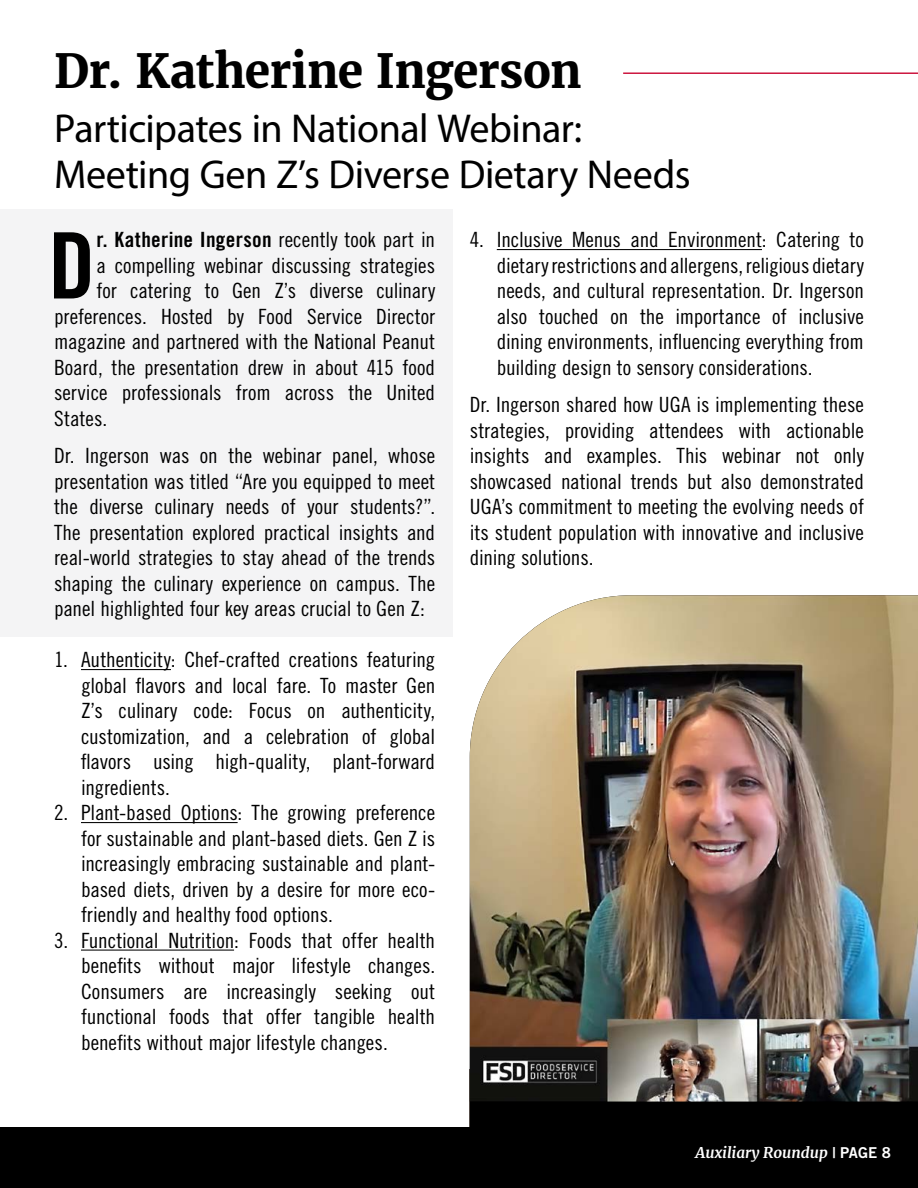
<style>
.page{position:relative;width:918px;height:1188px;background:#fff}
.page>*{position:absolute;margin:0;border:0;box-sizing:border-box;transform-origin:0 0}
.t1{font:91.65px "Trade Gothic LT Std Bd Cn 20";color:#000}
.t2{font:700 46.5px "Merriweather";letter-spacing:-.015em;color:#000}
.t3{font:40.5px/46.5px "Myriad Pro";letter-spacing:-.01em;color:#000}
.t4{font:21px/25.5px "Trade Gothic LT Std Cn 18";letter-spacing:-.005em;color:#000;text-align:justify}
.t5{font:21px "Trade Gothic LT Std Bd Cn 20";letter-spacing:.01em;color:#000}
.t6{font:italic 700 15px "Merriweather";color:#fff}
.s1{font-family:"Trade Gothic LT Std Cn 18"}
.s2{font-family:"Trade Gothic LT Std Bd 2";font-weight:400;font-style:normal}
</style>
<div class="page">
<div style="left:0;top:209px;width:453px;height:427px;background:#f4f4f5"></div>
<hr style="left:81px;top:669px;width:90px;height:1px;background:#000">
<hr style="left:81px;top:822px;width:157px;height:1px;background:#000">
<hr style="left:81px;top:950px;width:153px;height:1px;background:#000">
<hr style="left:497px;top:249px;width:265px;height:1px;background:#000">
<hr style="left:623px;top:72px;width:295px;height:2px;background:#cd163f">
<div style="left:470px;top:1102px;width:448px;height:25px;background:#000"></div>
<img style="left:470px;top:595px;width:448px;height:507px">
<div style="left:0;top:1127px;width:918px;height:61px;background:#000"></div>
<h2 class="t2" style="left:54px;top:40px;width:529px">Dr. Katherine Ingerson</h2>
<h3 class="t3" style="left:54px;top:104px;width:638px">Participates in National Webinar:<br>Meeting Gen Z’s Diverse Dietary Needs</h3>
<h1 class="t1" style="left:48px;top:210px;width:49px">D</h1>
<p class="t5" style="left:96px;top:227px;width:340px">r. Katherine Ingerson <span class="s1">recently took part in</span></p>
<p class="t4" style="left:96px;top:253px;width:340px">a compelling webinar discussing strategies</p>
<p class="t4" style="left:96px;top:278px;width:340px">for catering to Gen Z’s diverse culinary</p>
<p class="t4" style="left:54px;top:304px;width:383px">preferences. Hosted by Food Service Director</p>
<p class="t4" style="left:54px;top:329px;width:383px">magazine and partnered with the National Peanut</p>
<p class="t4" style="left:54px;top:354px;width:383px">Board, the presentation drew in about 415 food</p>
<p class="t4" style="left:54px;top:380px;width:383px">service professionals from across the United</p>
<p class="t4" style="left:54px;top:405px;width:55px">States.</p>
<p class="t4" style="left:54px;top:443px;width:383px">Dr. Ingerson was on the webinar panel, whose presentation was titled “Are you equipped to meet the diverse culinary needs of your students?”.<br>The presentation explored practical insights and real-world strategies to stay ahead of the trends shaping the culinary experience on campus. The panel highlighted four key areas crucial to Gen Z:</p>
<p class="t4" style="left:81px;top:647px;width:356px;text-indent:-27px">1. Authenticity: Chef-crafted creations featuring global flavors and local fare. To master Gen Z’s culinary code: Focus on authenticity, customization, and a celebration of global flavors using high-quality, plant-forward ingredients.</p>
<p class="t4" style="left:81px;top:800px;width:356px;text-indent:-27px">2. Plant-based Options: The growing preference for sustainable and plant-based diets. Gen Z is increasingly embracing sustainable and plant&shy;based diets, driven by a desire for more eco&shy;friendly and healthy food options.</p>
<p class="t4" style="left:81px;top:927px;width:356px;text-indent:-27px">3. Functional Nutrition: Foods that offer health benefits without major lifestyle changes.<br>Consumers are increasingly seeking out functional foods that offer tangible health benefits without major lifestyle changes.</p>
<p class="t4" style="left:497px;top:227px;width:369px;text-indent:-27px">4. Inclusive Menus and Environment: Catering to dietary restrictions and allergens, religious dietary needs, and cultural representation. Dr. Ingerson also touched on the importance of inclusive dining environments, influencing everything from building design to sensory considerations.</p>
<p class="t4" style="left:470px;top:392px;width:396px">Dr. Ingerson shared how UGA is implementing these strategies, providing attendees with actionable insights and examples. This webinar not only showcased national trends but also demonstrated UGA’s commitment to meeting the evolving needs of its student population with innovative and inclusive dining solutions.</p>
<p class="t6" style="left:696px;top:1142px;width:197px">Auxiliary Roundup <span class="s2">| PAGE 8</span></p>
</div>
